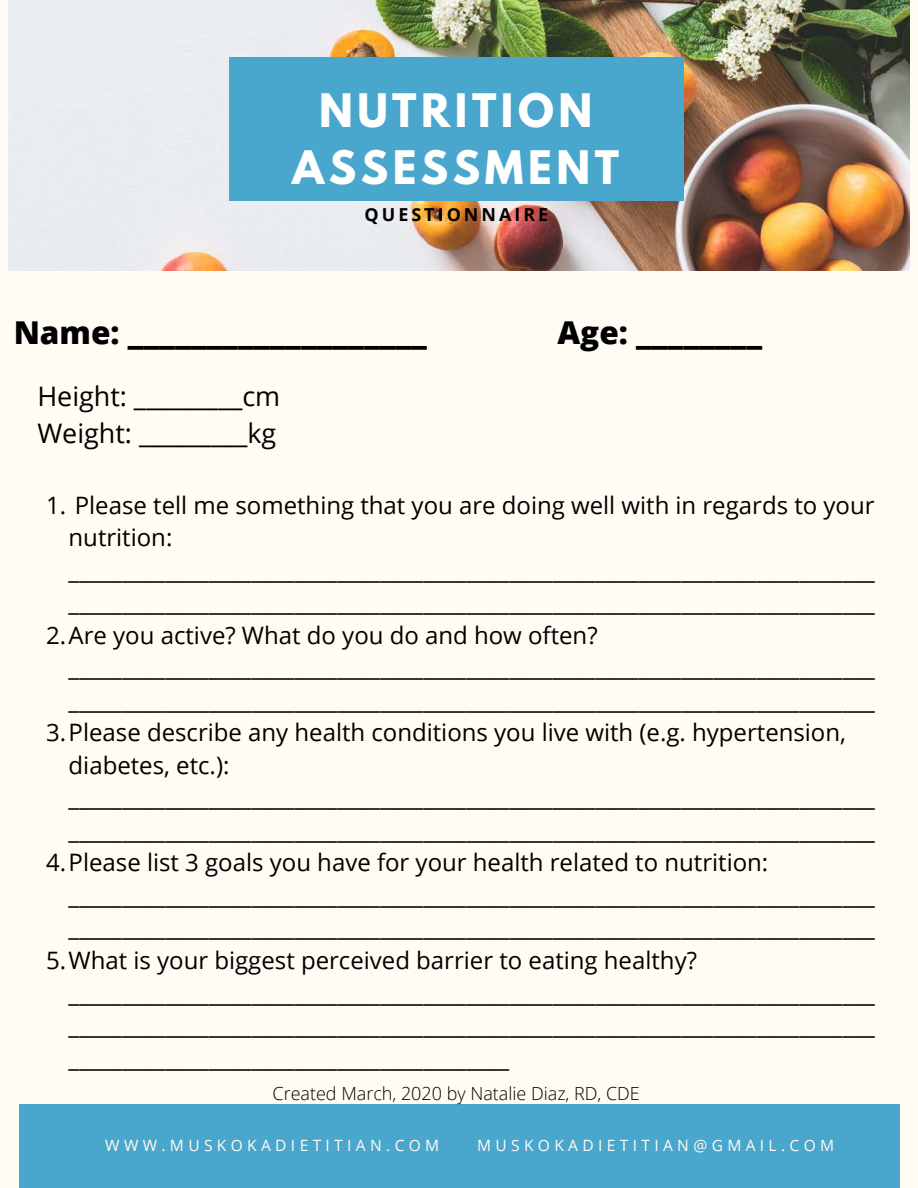
<style>
.page{position:relative;width:918px;height:1188px;background:#fffcf3}
.page>*{position:absolute;margin:0;border:0;box-sizing:border-box;transform-origin:0 0}
.t1{font:700 40.95px/57.2px "League Spartan";letter-spacing:.11em;color:#fff;text-align:center}
.t2{font:800 31.5px "Open Sans";color:#000}
.t3{font:26.85px/37px "Open Sans";color:#000}
.t4{font:24px "Open Sans";color:#000}
.t5{font:300 18px "Open Sans";color:#000}
.t6{font:700 17.85px "Open Sans";letter-spacing:.17em;color:#000}
.t7{font:15.6px "Open Sans";letter-spacing:.28em;color:#fffcf3}
</style>
<div class="page">
<img style="left:9px;top:0;width:901px;height:271px">
<div style="left:229px;top:57px;width:455px;height:144px;background:#49a6cd"></div>
<div style="left:19px;top:1104px;width:880px;height:84px;background:#49a6cd"></div>
<h1 class="t1" style="left:292px;top:87px;width:328px">NUTRITION<br>ASSESSMENT</h1>
<p class="t6" style="left:365px;top:202px;width:185px">QUESTIONNAIRE</p>
<h2 class="t2" style="left:14px;top:310px;width:415px">Name: ___________________</h2>
<h2 class="t2" style="left:557px;top:310px;width:206px">Age: ________</h2>
<p class="t3" style="left:37px;top:377px;width:244px">Height: _________cm<br>Weight: _________kg</p>
<p class="t4" style="left:46px;top:488px;width:830px">1. Please tell me something that you are doing well with in regards to your</p>
<p class="t4" style="left:69px;top:521px;width:105px">nutrition:</p>
<p class="t4" style="left:69px;top:553px;width:808px">___________________________________________________________________________</p>
<p class="t4" style="left:69px;top:586px;width:808px">___________________________________________________________________________</p>
<p class="t4" style="left:46px;top:618px;width:553px">2.Are you active? What do you do and how often?</p>
<p class="t4" style="left:69px;top:651px;width:808px">___________________________________________________________________________</p>
<p class="t4" style="left:69px;top:683px;width:808px">___________________________________________________________________________</p>
<p class="t4" style="left:46px;top:716px;width:801px">3.Please describe any health conditions you live with (e.g. hypertension,</p>
<p class="t4" style="left:69px;top:748px;width:162px">diabetes, etc.):</p>
<p class="t4" style="left:69px;top:781px;width:808px">___________________________________________________________________________</p>
<p class="t4" style="left:69px;top:813px;width:808px">___________________________________________________________________________</p>
<p class="t4" style="left:46px;top:846px;width:724px">4.Please list 3 goals you have for your health related to nutrition:</p>
<p class="t4" style="left:69px;top:878px;width:808px">___________________________________________________________________________</p>
<p class="t4" style="left:69px;top:911px;width:808px">___________________________________________________________________________</p>
<p class="t4" style="left:46px;top:943px;width:652px">5.What is your biggest perceived barrier to eating healthy?</p>
<p class="t4" style="left:69px;top:976px;width:808px">___________________________________________________________________________</p>
<p class="t4" style="left:69px;top:1008px;width:808px">___________________________________________________________________________</p>
<p class="t4" style="left:69px;top:1041px;width:442px">_________________________________________</p>
<p class="t5" style="left:273px;top:1081px;width:369px">Created March, 2020 by Natalie Diaz, RD, CDE</p>
<p class="t7" style="left:105px;top:1134px;width:336px">WWW.MUSKOKADIETITIAN.COM</p>
<p class="t7" style="left:477px;top:1134px;width:358px">MUSKOKADIETITIAN@GMAIL.COM</p>
</div>
